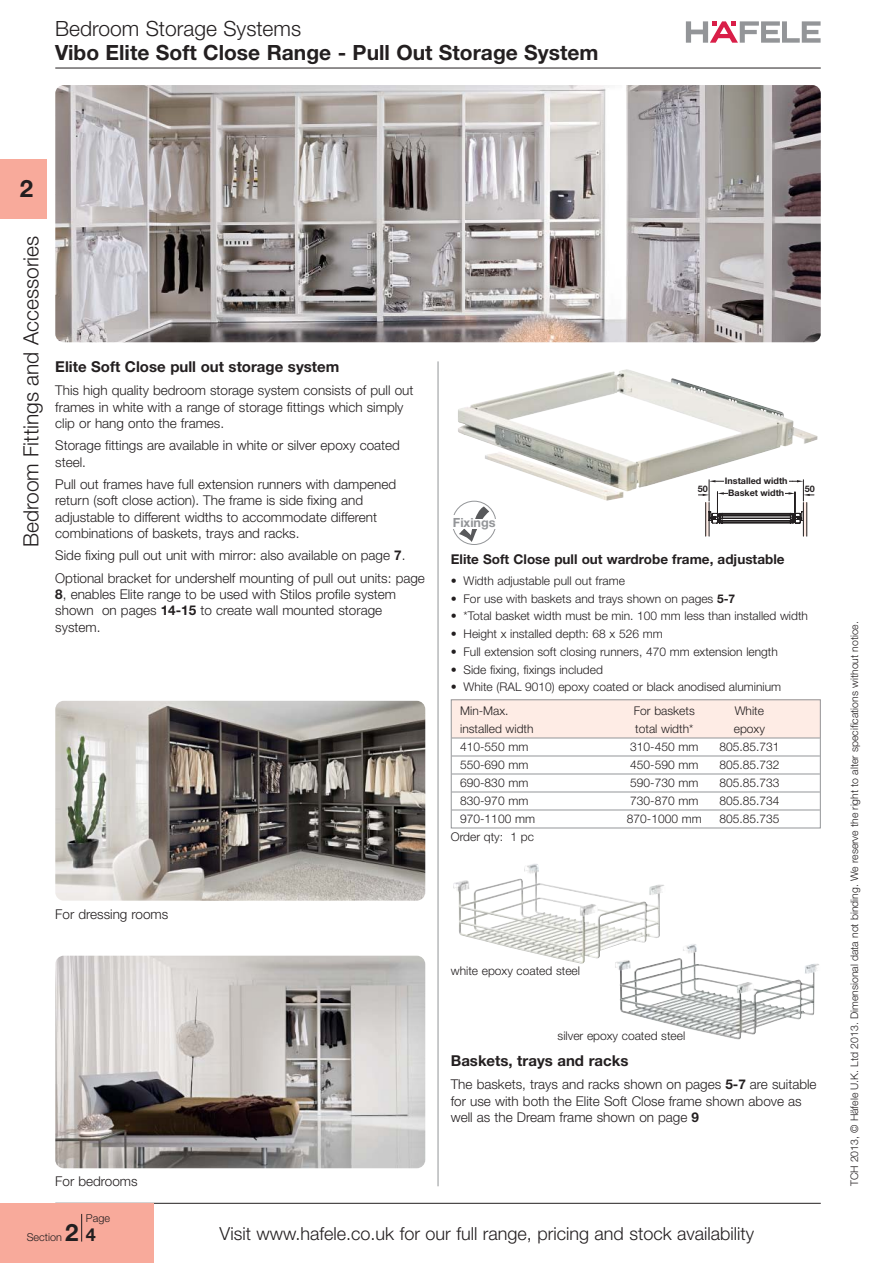
<style>
.page{position:relative;width:893px;height:1263px;background:#fff}
.page>*{position:absolute;margin:0;border:0;box-sizing:border-box;transform-origin:0 0}
.t1{font:700 24px "Helvetica Neue";color:#231f20}
.t2{font:300 21px "Helvetica Neue";color:#231f20}
.t3{font:700 21px "Helvetica Neue";color:#231f20}
.t4{font:300 18px "Helvetica Neue";color:#231f20}
.t5{font:700 15px "Helvetica Neue";color:#231f20}
.t6{font:300 13.5px/16.2px "Helvetica Neue";color:#231f20}
.t7{font:700 13.5px "Helvetica Neue";color:#231f20}
.t8{font:700 12.6px "Helvetica Neue";color:#939598}
.t9{font:300 12px "Helvetica Neue";color:#231f20}
.t10{font:300 10.8px "Helvetica Neue";color:#231f20}
.t11{font:300 10.5px "Helvetica Neue";color:#231f20}
.t12{font:700 9px/12px "Helvetica Neue";color:#231f20;text-align:center}
.s1{font-weight:700}
.s2{font-weight:700;font-size:24px}
.s3{font-weight:700;font-size:18px}
</style>
<div class="page">
<hr style="left:55px;top:1203px;width:766px;height:1px;background:#231f20">
<svg style="left:686px;top:21px;width:134px;height:22px"></svg>
<hr style="left:55px;top:68px;width:766px;height:1px;background:#231f20">
<div style="left:0;top:1203px;width:153px;height:60px;background:#f8aa9b"></div>
<svg style="left:81px;top:1214px;width:1px;height:28px"></svg>
<div style="left:0;top:159px;width:47px;height:60px;background:#f8aa9b"></div>
<hr style="left:438px;top:361px;width:1px;height:825px;background:#939598">
<img style="left:55px;top:701px;width:370px;height:200px;border-radius:9px">
<img style="left:55px;top:956px;width:370px;height:212px;border-radius:9px">
<img style="left:55px;top:85px;width:766px;height:257px;border-radius:9px">
<img style="left:453px;top:864px;width:211px;height:100px">
<img style="left:615px;top:943px;width:204px;height:97px">
<div style="left:451px;top:700px;width:370px;height:38px;background:#feece5"></div>
<img style="left:458px;top:369px;width:359px;height:132px">
<svg style="left:698px;top:480px;width:116px;height:57px"></svg>
<div style="left:724px;top:476px;width:64px;height:10px;background:#fff"></div>
<div style="left:728px;top:488px;width:56px;height:10px;background:#fff"></div>
<hr style="left:452px;top:738px;width:368px;height:1px;background:#939598">
<hr style="left:452px;top:756px;width:368px;height:1px;background:#939598">
<hr style="left:452px;top:774px;width:368px;height:1px;background:#939598">
<hr style="left:452px;top:792px;width:368px;height:1px;background:#939598">
<hr style="left:452px;top:810px;width:368px;height:1px;background:#939598">
<div style="left:451px;top:699px;width:370px;height:129px;border:1px solid #939598"></div>
<svg style="left:453px;top:500px;width:44px;height:45px"></svg>
<h2 class="t2" style="left:55px;top:21px;width:247px">Bedroom Storage Systems</h2>
<h2 class="t3" style="left:55px;top:45px;width:545px">Vibo Elite Soft Close Range - Pull Out Storage System</h2>
<h1 class="t1" style="left:20px;top:180px;width:15px">2</h1>
<h2 class="t2" style="left:24px;top:547px;width:313px;rotate:-90deg">Bedroom Fittings and Accessories</h2>
<p class="t5" style="left:55px;top:361px;width:285px">Elite Soft Close pull out storage system</p>
<p class="t6" style="left:55px;top:384px;width:360px">This high quality bedroom storage system consists of pull out frames in white with a range of storage fittings which simply clip or hang onto the frames.</p>
<p class="t6" style="left:55px;top:439px;width:346px">Storage fittings are available in white or silver epoxy coated steel.</p>
<p class="t6" style="left:55px;top:478px;width:342px">Pull out frames have full extension runners with dampened return (soft close action). The frame is side fixing and adjustable to different widths to accommodate different combinations of baskets, trays and racks.</p>
<p class="t6" style="left:55px;top:546px;width:371px;line-height:22.6px">Side fixing pull out unit with mirror: also available on page <span class="s1">7</span>.<br>Optional bracket for undershelf mounting of pull out units: page</p>
<p class="t6" style="left:55px;top:588px;width:342px"><span class="s1">8</span>, enables Elite range to be used with Stilos profile system shown on pages <span class="s1">14-15</span> to create wall mounted storage system.</p>
<p class="t8" style="left:453px;top:518px;width:44px">Fixings</p>
<p class="t12" style="left:725px;top:476px;width:64px">Installed width<br>Basket width</p>
<p class="t12" style="left:698px;top:484px;width:12px">50</p>
<p class="t12" style="left:805px;top:484px;width:12px">50</p>
<p class="t7" style="left:451px;top:555px;width:335px">Elite Soft Close pull out wardrobe frame, adjustable</p>
<p class="t9" style="left:451px;top:576px;width:176px">• Width adjustable pull out frame</p>
<p class="t9" style="left:451px;top:594px;width:286px">• For use with baskets and trays shown on pages <span class="s1">5-7</span></p>
<p class="t9" style="left:451px;top:612px;width:359px">• *Total basket width must be min. 100 mm less than installed width</p>
<p class="t9" style="left:451px;top:630px;width:213px">• Height x installed depth: 68 x 526 mm</p>
<p class="t9" style="left:451px;top:647px;width:329px">• Full extension soft closing runners, 470 mm extension length</p>
<p class="t9" style="left:451px;top:665px;width:154px">• Side fixing, fixings included</p>
<p class="t9" style="left:451px;top:683px;width:332px">• White (RAL 9010) epoxy coated or black anodised aluminium</p>
<p class="t9" style="left:460px;top:706px;width:50px">Min-Max.</p>
<p class="t9" style="left:634px;top:706px;width:62px">For baskets</p>
<p class="t9" style="left:735px;top:706px;width:31px">White</p>
<p class="t9" style="left:460px;top:724px;width:75px">installed width</p>
<p class="t9" style="left:635px;top:724px;width:60px">total width*</p>
<p class="t9" style="left:734px;top:724px;width:33px">epoxy</p>
<p class="t9" style="left:460px;top:742px;width:70px">410-550 mm</p>
<p class="t9" style="left:630px;top:742px;width:70px">310-450 mm</p>
<p class="t9" style="left:719px;top:742px;width:62px">805.85.731</p>
<p class="t9" style="left:460px;top:760px;width:70px">550-690 mm</p>
<p class="t9" style="left:630px;top:760px;width:70px">450-590 mm</p>
<p class="t9" style="left:719px;top:760px;width:62px">805.85.732</p>
<p class="t9" style="left:460px;top:778px;width:70px">690-830 mm</p>
<p class="t9" style="left:630px;top:778px;width:70px">590-730 mm</p>
<p class="t9" style="left:719px;top:778px;width:62px">805.85.733</p>
<p class="t9" style="left:460px;top:796px;width:70px">830-970 mm</p>
<p class="t9" style="left:630px;top:796px;width:70px">730-870 mm</p>
<p class="t9" style="left:719px;top:796px;width:62px">805.85.734</p>
<p class="t9" style="left:460px;top:814px;width:76px">970-1100 mm</p>
<p class="t9" style="left:627px;top:814px;width:76px">870-1000 mm</p>
<p class="t9" style="left:719px;top:814px;width:62px">805.85.735</p>
<p class="t9" style="left:451px;top:833px;width:85px">Order qty: 1 pc</p>
<p class="t6" style="left:55px;top:907px;width:115px">For dressing rooms</p>
<p class="t6" style="left:55px;top:1175px;width:84px">For bedrooms</p>
<p class="t9" style="left:451px;top:967px;width:131px">white epoxy coated steel</p>
<p class="t9" style="left:558px;top:1031px;width:129px">silver epoxy coated steel</p>
<p class="t5" style="left:451px;top:1055px;width:179px">Baskets, trays and racks</p>
<p class="t6" style="left:451px;top:1078px;width:367px">The baskets, trays and racks shown on pages <span class="s1">5-7</span> are suitable for use with both the Elite Soft Close frame shown above as well as the Dream frame shown on page <span class="s1">9</span></p>
<p class="t10" style="left:86px;top:1214px;width:26px">Page</p>
<p class="t10" style="left:27px;top:1234px;width:71px">Section <span class="s2">2</span> <span class="s3">4</span></p>
<h3 class="t4" style="left:220px;top:1227px;width:536px">Visit www.hafele.co.uk for our full range, pricing and stock availability</h3>
<p class="t11" style="left:850px;top:1186px;width:567px;rotate:-90deg">TCH 2013, © Häfele U.K. Ltd 2013. Dimensional data not binding. We reserve the right to alter specifications without notice.</p>
</div>
